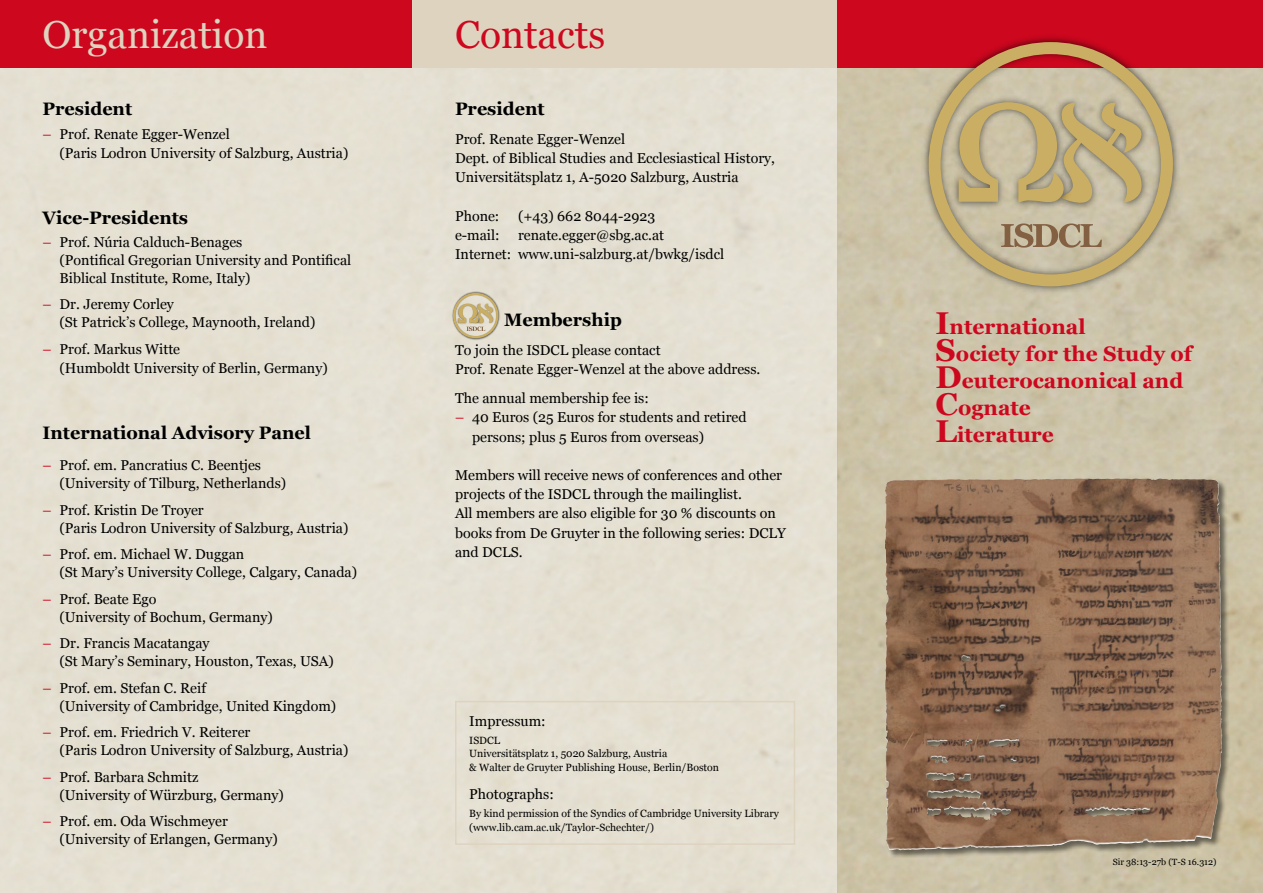
<style>
.page{position:relative;width:1263px;height:893px;background:#fff}
.page>*{position:absolute;margin:0;border:0;box-sizing:border-box;transform-origin:0 0}
.t1{font:39px "Georgia";color:#ded3bf}
.t2{font:39px "Georgia";color:#cd071e}
.t3{font:700 21px/27px "Georgia";color:#cd071e}
.t4{font:700 18px "Georgia";color:#000}
.t5{font:14.25px/18px "Georgia";color:#000}
.t6{font:10.5px/13.5px "Georgia";color:#000}
.t7{font:9px "Georgia";color:#000}
.s1{color:#cd071e}
.s2{font-size:31.5px}
</style>
<div class="page">
<img style="left:838px;top:67px;width:425px;height:826px">
<div style="left:0;top:0;width:838px;height:893px;background:#e5e0d2"></div>
<div style="left:885px;top:478px;width:346px;height:381px;background:#000;opacity:.5"></div>
<img style="left:884px;top:478px;width:231px;height:164px">
<div style="left:0;top:0;width:412px;height:67px;background:#cd071e"></div>
<div style="left:412px;top:0;width:426px;height:67px;background:#ded3bf"></div>
<div style="left:455px;top:701px;width:340px;height:144px;border:2px solid #ded3bf"></div>
<img style="left:452px;top:291px;width:48px;height:49px">
<svg style="left:453px;top:293px;width:45px;height:45px"></svg>
<div style="left:838px;top:0;width:425px;height:67px;background:#cd071e"></div>
<img style="left:918px;top:37px;width:265px;height:260px">
<svg style="left:929px;top:42px;width:244px;height:244px;background:#c3a582"></svg>
<svg style="left:1001px;top:223px;width:101px;height:25px;background:#ac987d"></svg>
<h1 class="t1" style="left:43px;top:11px;width:226px">Organization</h1>
<h1 class="t2" style="left:455px;top:11px;width:152px">Contacts</h1>
<p class="t4" style="left:43px;top:97px;width:91px">President</p>
<p class="t5" style="left:60px;top:124px;width:290px;line-height:19.2px;text-indent:-17px"><span class="s1">–</span> Prof. Renate Egger-Wenzel<br>(Paris Lodron University of Salzburg, Austria)</p>
<p class="t4" style="left:43px;top:207px;width:147px">Vice-Presidents</p>
<p class="t5" style="left:60px;top:233px;width:293px;text-indent:-17px"><span class="s1">–</span> Prof. Núria Calduch-Benages<br>(Pontifical Gregorian University and Pontifical<br>Biblical Institute, Rome, Italy)</p>
<p class="t5" style="left:60px;top:295px;width:257px;text-indent:-17px"><span class="s1">–</span> Dr. Jeremy Corley<br>(St Patrick’s College, Maynooth, Ireland)</p>
<p class="t5" style="left:60px;top:339px;width:270px;line-height:19.2px;text-indent:-17px"><span class="s1">–</span> Prof. Markus Witte<br>(Humboldt University of Berlin, Germany)</p>
<p class="t4" style="left:43px;top:421px;width:270px">International Advisory Panel</p>
<p class="t5" style="left:60px;top:456px;width:228px;text-indent:-17px"><span class="s1">–</span> Prof. em. Pancratius C. Beentjes (University of Tilburg, Netherlands)</p>
<p class="t5" style="left:60px;top:501px;width:290px;text-indent:-17px"><span class="s1">–</span> Prof. Kristin De Troyer<br>(Paris Lodron University of Salzburg, Austria)</p>
<p class="t5" style="left:60px;top:545px;width:299px;text-indent:-17px"><span class="s1">–</span> Prof. em. Michael W. Duggan<br>(St Mary’s University College, Calgary, Canada)</p>
<p class="t5" style="left:60px;top:590px;width:215px;text-indent:-17px"><span class="s1">–</span> Prof. Beate Ego<br>(University of Bochum, Germany)</p>
<p class="t5" style="left:60px;top:634px;width:276px;text-indent:-17px"><span class="s1">–</span> Dr. Francis Macatangay<br>(St Mary’s Seminary, Houston, Texas, USA)</p>
<p class="t5" style="left:60px;top:679px;width:278px;text-indent:-17px"><span class="s1">–</span> Prof. em. Stefan C. Reif<br>(University of Cambridge, United Kingdom)</p>
<p class="t5" style="left:60px;top:723px;width:290px;text-indent:-17px"><span class="s1">–</span> Prof. em. Friedrich V. Reiterer<br>(Paris Lodron University of Salzburg, Austria)</p>
<p class="t5" style="left:60px;top:768px;width:226px;text-indent:-17px"><span class="s1">–</span> Prof. Barbara Schmitz<br>(University of Würzburg, Germany)</p>
<p class="t5" style="left:60px;top:812px;width:220px;text-indent:-17px"><span class="s1">–</span> Prof. em. Oda Wischmeyer (University of Erlangen, Germany)</p>
<p class="t4" style="left:455px;top:97px;width:91px">President</p>
<p class="t5" style="left:455px;top:130px;width:322px;line-height:19.2px">Prof. Renate Egger-Wenzel<br>Dept. of Biblical Studies and Ecclesiastical History,<br>Universitätsplatz 1, A-5020 Salzburg, Austria</p>
<p class="t5" style="left:455px;top:207px;width:46px">Phone:</p>
<p class="t5" style="left:518px;top:207px;width:139px">(+43) 662 8044-2923</p>
<p class="t5" style="left:455px;top:226px;width:46px">e-mail:</p>
<p class="t5" style="left:455px;top:226px;width:271px;line-height:19.2px;text-align:center">renate.egger@sbg.ac.at<br>Internet: www.uni-salzburg.at/bwkg/isdcl</p>
<p class="t4" style="left:504px;top:309px;width:119px">Membership</p>
<p class="t5" style="left:455px;top:341px;width:307px;line-height:19.2px">To join the ISDCL please contact<br>Prof. Renate Egger-Wenzel at the above address.</p>
<p class="t5" style="left:455px;top:390px;width:195px">The annual membership fee is:</p>
<p class="t5" style="left:472px;top:408px;width:276px;line-height:19.2px;text-indent:-17px"><span class="s1">–</span> 40 Euros (25 Euros for students and retired persons; plus 5 Euros from overseas)</p>
<p class="t5" style="left:455px;top:466px;width:332px;line-height:19.2px">Members will receive news of conferences and other projects of the ISDCL through the mailinglist.<br>All members are also eligible for 30 % discounts on books from De Gruyter in the following series: DCLY and DCLS.</p>
<p class="t5" style="left:469px;top:712px;width:78px">Impressum:</p>
<p class="t6" style="left:469px;top:734px;width:251px">ISDCL<br>Universitätsplatz 1, 5020 Salzburg, Austria<br>&amp; Walter de Gruyter Publishing House, Berlin/Boston</p>
<p class="t5" style="left:469px;top:786px;width:86px">Photographs:</p>
<p class="t6" style="left:469px;top:807px;width:311px">By kind permission of the Syndics of Cambridge University Library (www.lib.cam.ac.uk/Taylor-Schechter/)</p>
<h2 class="t3" style="left:935px;top:314px;width:258px"><span class="s2">I</span>nternational<br><span class="s2">S</span>ociety for the Study of<br><span class="s2">D</span>euterocanonical and<br><span class="s2">C</span>ognate<br><span class="s2">L</span>iterature</h2>
<p class="t7" style="left:1113px;top:857px;width:105px">Sir 38:13-27b (T-S 16.312)</p>
</div>
